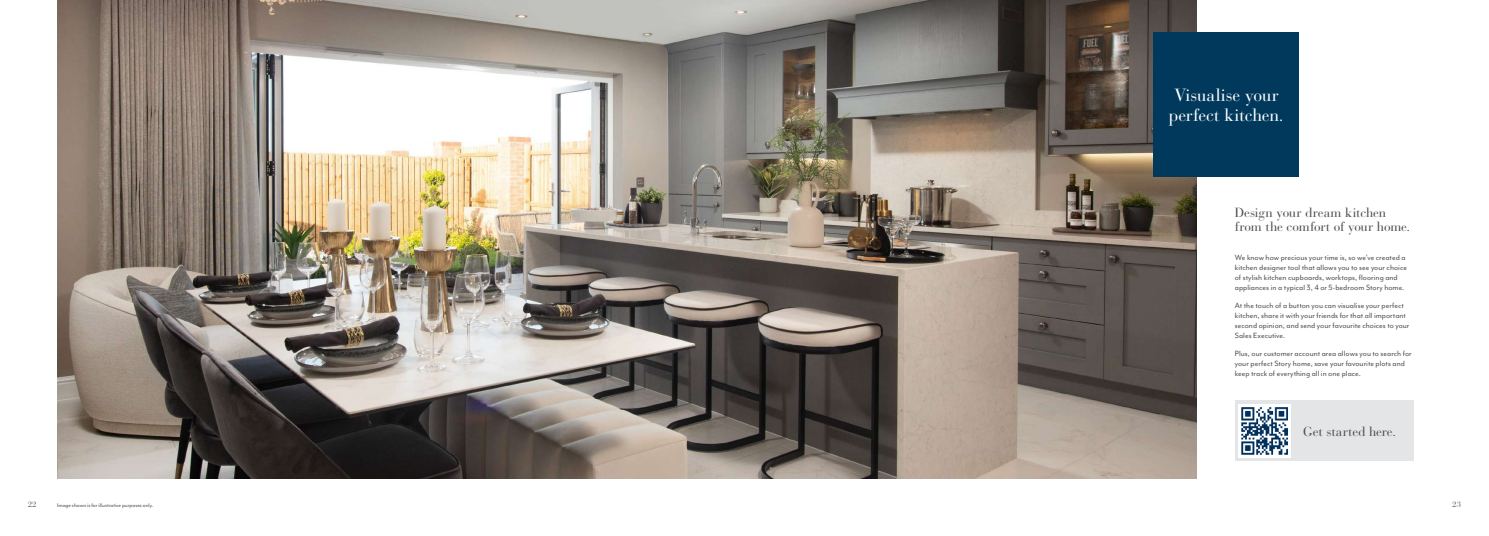
<style>
.page{position:relative;width:1489px;height:536px;background:#fff}
.page>*{position:absolute;margin:0;border:0;box-sizing:border-box;transform-origin:0 0}
.t1{font:17.5px/19.2px "Bauer Bodoni Std";letter-spacing:-.01em;color:#fff}
.t2{font:13.12px/14.9px "Bauer Bodoni Std";letter-spacing:-.01em;color:#4b4c4d}
.t3{font:8.75px/10.1px "Mr Eaves Mod OT";letter-spacing:.005em;color:#4b4c4d}
.t4{font:7.88px "Bauer Bodoni Std";color:#4b4c4d}
.t5{font:6.12px "Mr Eaves Mod OT";color:#4b4c4d}
</style>
<div class="page">
<img style="left:57px;top:0;width:1139px;height:479px">
<div style="left:1235px;top:401px;width:178px;height:60px;background:#e4e5e7"></div>
<img style="left:1238px;top:405px;width:52px;height:52px">
<div style="left:1153px;top:32px;width:146px;height:145px;background:#00395c"></div>
<h1 class="t1" style="left:1168px;top:86px;width:116px">Visualise your perfect kitchen.</h1>
<h2 class="t2" style="left:1234px;top:205px;width:177px">Design your dream kitchen from the comfort of your home.</h2>
<p class="t3" style="left:1234px;top:252px;width:174px">We know how precious your time is, so we've created a kitchen designer tool that allows you to see your choice of stylish kitchen cupboards, worktops, flooring and appliances in a typical 3, 4 or 5-bedroom Story home.</p>
<p class="t3" style="left:1234px;top:300px;width:176px">At the touch of a button you can visualise your perfect kitchen, share it with your friends for that all important second opinion, and send your favourite choices to your Sales Executive.</p>
<p class="t3" style="left:1234px;top:348px;width:178px">Plus, our customer account area allows you to search for your perfect Story home, save your favourite plots and keep track of everything all in one place.</p>
<h2 class="t2" style="left:1302px;top:424px;width:94px">Get started here.</h2>
<p class="t4" style="left:28px;top:499px;width:10px">22</p>
<p class="t5" style="left:57px;top:501px;width:98px">Image shown is for illustrative purposes only.</p>
<p class="t4" style="left:1452px;top:499px;width:10px">23</p>
</div>
